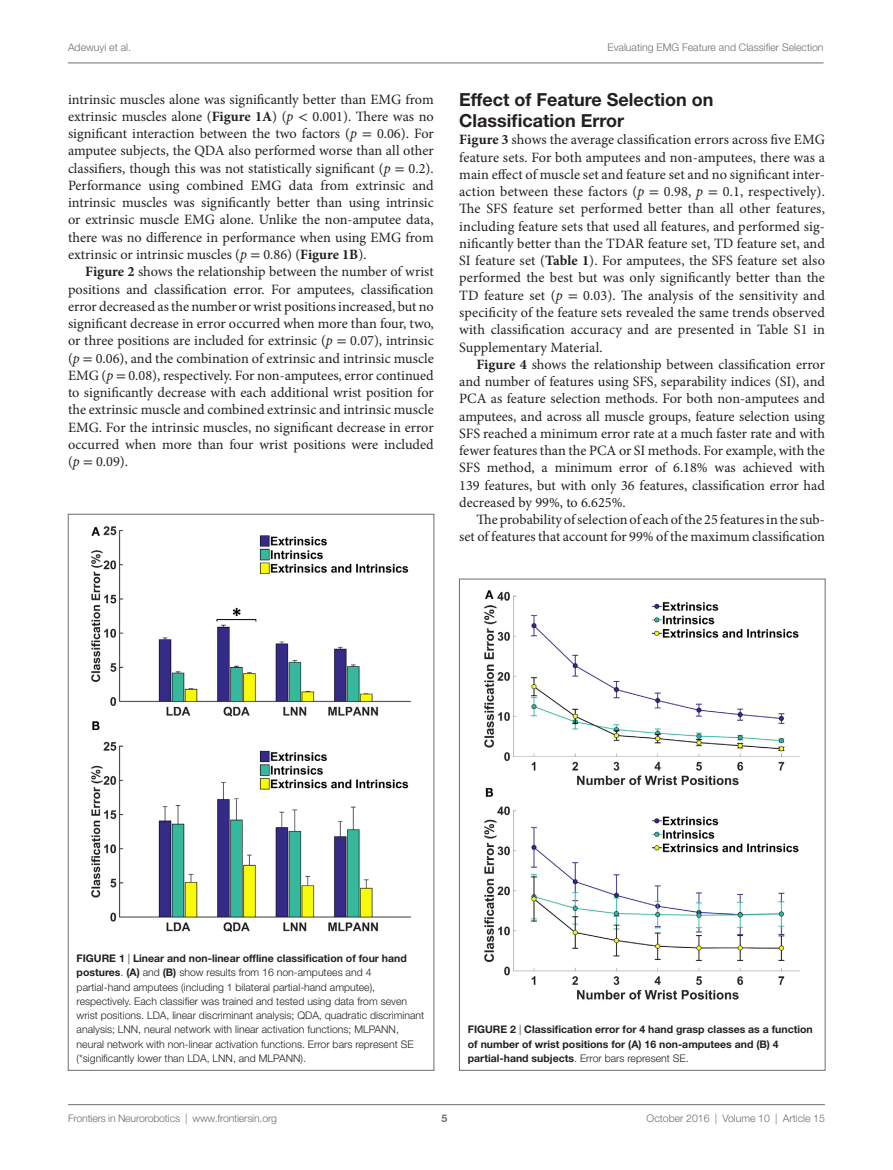
<style>
.page{position:relative;width:893px;height:1170px;background:#fff}
.page>*{position:absolute;margin:0;border:0;box-sizing:border-box;transform-origin:0 0}
.t1{font:700 18px/21px "Helvetica Neue LT Std";color:#231f20}
.t2{font:14.25px/17.2px "Minion Pro";color:#231f20;text-align:justify}
.t3{font:300 10.5px/14.2px "Helvetica Neue LT Std";color:#231f20}
.t4{font:700 10.5px/14.2px "Helvetica Neue LT Std";color:#231f20}
.t5{font:300 10.5px "Helvetica Neue LT Std";color:#6c6d70}
.t6{font:700 10.5px "Helvetica Neue LT Std";color:#6c6d70}
.s1{font-weight:700}
.s2{font-style:italic}
.s3{font-family:"STIX General"}
.s4{font-weight:300}
</style>
<div class="page">
<img style="left:484px;top:590px;width:316px;height:410px">
<img style="left:91px;top:526px;width:320px;height:406px">
<hr style="left:68px;top:1104px;width:757px;height:1px;background:#6c6d70">
<hr style="left:68px;top:63px;width:755px;height:1px;background:#6c6d70">
<p class="t5" style="left:68px;top:41px;width:65px">Adewuyi et al.</p>
<p class="t5" style="left:607px;top:41px;width:218px">Evaluating EMG Feature and Classifier Selection</p>
<p class="t2" style="left:68px;top:90px;width:367px">intrinsic muscles alone was significantly better than EMG from extrinsic muscles alone (<span class="s1">Figure 1A</span>) (<span class="s2">p</span> <span class="s3">&lt;</span> 0.001). There was no significant interaction between the two factors (<span class="s2">p</span> <span class="s3">=</span> 0.06). For amputee subjects, the QDA also performed worse than all other classifiers, though this was not statistically significant (<span class="s2">p</span> <span class="s3">=</span> 0.2).<br>Performance using combined EMG data from extrinsic and intrinsic muscles was significantly better than using intrinsic or extrinsic muscle EMG alone. Unlike the non-amputee data, there was no difference in performance when using EMG from extrinsic or intrinsic muscles (<span class="s2">p</span> <span class="s3">=</span> 0.86) (<span class="s1">Figure 1B</span>).</p>
<p class="t2" style="left:68px;top:263px;width:367px;text-indent:17px"><span class="s1">Figure 2</span> shows the relationship between the number of wrist positions and classification error. For amputees, classification error decreased as the number or wrist positions increased, but no significant decrease in error occurred when more than four, two, or three positions are included for extrinsic (<span class="s2">p</span> <span class="s3">=</span> 0.07), intrinsic (<span class="s2">p</span> <span class="s3">=</span> 0.06), and the combination of extrinsic and intrinsic muscle EMG (<span class="s2">p</span> <span class="s3">=</span> 0.08), respectively. For non-amputees, error continued to significantly decrease with each additional wrist position for the extrinsic muscle and combined extrinsic and intrinsic muscle EMG. For the intrinsic muscles, no significant decrease in error occurred when more than four wrist positions were included (<span class="s2">p</span> <span class="s3">=</span> 0.09).</p>
<p class="t1" style="left:459px;top:89px;width:256px">Effect of Feature Selection on<br>Classification Error</p>
<p class="t2" style="left:459px;top:131px;width:367px"><span class="s1">Figure 3</span> shows the average classification errors across five EMG feature sets. For both amputees and non-amputees, there was a main effect of muscle set and feature set and no significant inter&shy;action between these factors (<span class="s2">p</span> <span class="s3">=</span> 0.98, <span class="s2">p</span> <span class="s3">=</span> 0.1, respectively).<br>The SFS feature set performed better than all other features, including feature sets that used all features, and performed sig&shy;nificantly better than the TDAR feature set, TD feature set, and SI feature set (<span class="s1">Table 1</span>). For amputees, the SFS feature set also performed the best but was only significantly better than the TD feature set (<span class="s2">p</span> <span class="s3">=</span> 0.03). The analysis of the sensitivity and specificity of the feature sets revealed the same trends observed with classification accuracy and are presented in Table S1 in Supplementary Material.</p>
<p class="t2" style="left:459px;top:355px;width:367px;text-indent:17px"><span class="s1">Figure 4</span> shows the relationship between classification error and number of features using SFS, separability indices (SI), and PCA as feature selection methods. For both non-amputees and amputees, and across all muscle groups, feature selection using SFS reached a minimum error rate at a much faster rate and with fewer features than the PCA or SI methods. For example, with the SFS method, a minimum error of 6.18% was achieved with 139 features, but with only 36 features, classification error had decreased by 99%, to 6.625%.</p>
<p class="t2" style="left:459px;top:511px;width:367px;text-align:right">The probability of selection of each of the 25 features in the sub&shy;set of features that account for 99% of the maximum classification</p>
<p class="t3" style="left:77px;top:950px;width:349px"><span class="s1">FIG URE 1</span> | <span class="s1">Linear and non-linear offline classification of four hand postures</span>. <span class="s1">(A)</span> and <span class="s1">(B)</span> show results from 16 non-amputees and 4 partial-hand amputees (including 1 bilateral partial-hand amputee), respectively. Each classifier was trained and tested using data from seven wrist positions. LDA, linear discriminant analysis; QDA, quadratic discriminant analysis; LNN, neural network with linear activation functions; MLPANN, neural network with non-linear activation functions. Error bars represent SE (*significantly lower than LDA, LNN, and MLPANN).</p>
<p class="t4" style="left:468px;top:1022px;width:346px">FIG URE 2 <span class="s4">|</span> Classification error for 4 hand grasp classes as a function of number of wrist positions for (A) 16 non-amputees and (B) 4 partial-hand subjects<span class="s4">. Error bars represent SE.</span></p>
<p class="t5" style="left:68px;top:1111px;width:211px">Frontiers in Neurorobotics | www.frontiersin.org</p>
<p class="t5" style="left:647px;top:1111px;width:180px">October 2016 | Volume 10 | Article 15</p>
<p class="t6" style="left:441px;top:1111px;width:7px">5</p>
</div>
